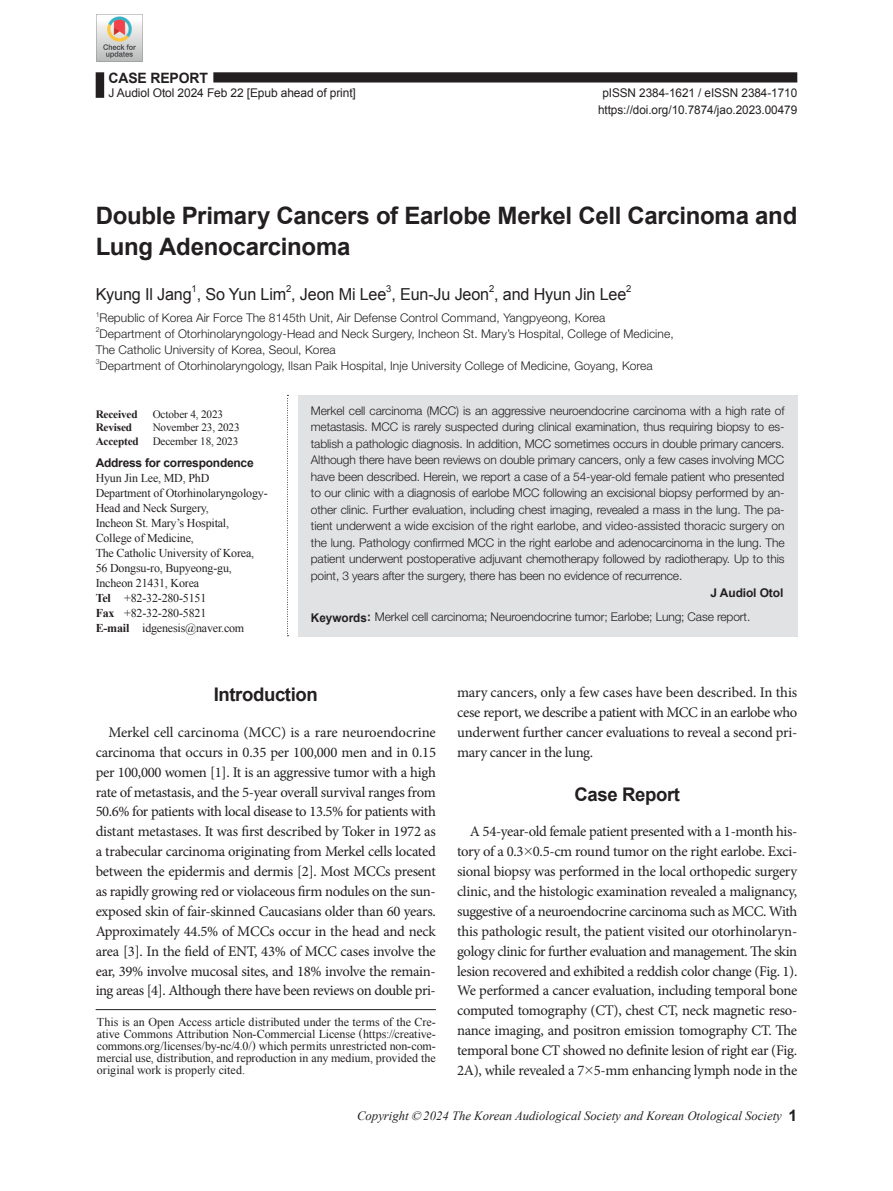
<style>
.page{position:relative;width:893px;height:1191px;background:#fff}
.page>*{position:absolute;margin:0;border:0;box-sizing:border-box;transform-origin:0 0}
.t1{font:700 24px/31.5px "Arial";letter-spacing:-.01em;color:#231f20}
.t2{font:700 18.75px "Arial";letter-spacing:-.02em;color:#231f20}
.t3{font:16.5px "Arial";letter-spacing:-.01em;color:#231f20}
.t4{font:14.7px/19.8px "Minion Pro";letter-spacing:-.025em;color:#231f20;text-align:justify}
.t5{font:700 14.25px "Arial";letter-spacing:-.01em;color:#231f20}
.t6{font:italic 12.75px "Times New Roman";color:#231f20}
.t7{font:300 12px/16.5px "Helvetica Neue LT Std";letter-spacing:.005em;color:#231f20}
.t8{font:12px/15px "Times New Roman";letter-spacing:-.015em;color:#231f20}
.t9{font:12px/16.5px "Arial";letter-spacing:-.005em;color:#231f20;text-align:center}
.t10{font:700 12px "Arial";letter-spacing:-.02em;color:#231f20}
.t11{font:11.25px/13.8px "Times New Roman";letter-spacing:-.015em;color:#231f20;text-align:right}
.t12{font:700 11.25px "Times New Roman";letter-spacing:-.015em;color:#231f20}
.t13{font:9.6px "Arial";color:#231f20}
.t14{font:300 7.05px "Helvetica Neue LT Std";color:#231f20}
.s1{font-family:"Arial";font-weight:700}
.s2{color:#e1e2e4}
.s3{font-weight:700}
.s4{font-family:"Garamond"}
.s5{font-family:"Arial";font-weight:700;font-style:normal;font-size:15.75px}
</style>
<div class="page">
<div style="left:213px;top:72px;width:584px;height:10px;background:#231f20"></div>
<div style="left:96px;top:72px;width:8px;height:26px;background:#231f20"></div>
<div style="left:298px;top:395px;width:499px;height:241px;background:#e1e2e4"></div>
<svg style="left:287px;top:395px;width:1px;height:241px"></svg>
<hr style="left:96px;top:1009px;width:340px;height:1px;background:#231f20">
<img style="left:96px;top:14px;width:47px;height:47px">
<p class="t5" style="left:109px;top:68px;width:101px">CASE REPORT</p>
<p class="t9" style="left:109px;top:85px;width:249px">J Audiol Otol 2024 Feb 22 [Epub ahead of print]</p>
<p class="t9" style="left:598px;top:85px;width:201px">pISSN 2384-1621 / eISSN 2384-1710 https://doi.org/10.7874/jao.2023.00479</p>
<h1 class="t1" style="left:96px;top:200px;width:703px">Double Primary Cancers of Earlobe Merkel Cell Carcinoma and<br>Lung Adenocarcinoma</h1>
<p class="t3" style="left:96px;top:284px;width:532px">Kyung Il Jang , So Yun Lim , Jeon Mi Lee , Eun-Ju Jeon , and Hyun Jin Lee</p>
<p class="t13" style="left:192px;top:283px;width:7px">1</p>
<p class="t13" style="left:286px;top:283px;width:7px">2</p>
<p class="t13" style="left:386px;top:283px;width:7px">3</p>
<p class="t13" style="left:489px;top:283px;width:7px">2</p>
<p class="t13" style="left:626px;top:283px;width:7px">2</p>
<p class="t14" style="left:96px;top:310px;width:5px">1</p>
<p class="t7" style="left:100px;top:309px;width:507px">Republic of Korea Air Force The 8145th Unit, Air Defense Control Command, Yangpyeong, Korea</p>
<p class="t14" style="left:96px;top:325px;width:5px">2</p>
<p class="t7" style="left:96px;top:326px;width:579px;line-height:15.8px;text-indent:4px">Department of Otorhinolaryngology-Head and Neck Surgery, Incheon St. Mary’s Hospital, College of Medicine,<br>The Catholic University of Korea, Seoul, Korea</p>
<p class="t14" style="left:96px;top:357px;width:5px">3</p>
<p class="t7" style="left:100px;top:357px;width:555px">Department of Otorhinolaryngology, Ilsan Paik Hospital, Inje University College of Medicine, Goyang, Korea</p>
<p class="t12" style="left:96px;top:406px;width:43px">Received</p>
<p class="t11" style="left:153px;top:407px;width:72px">October 4, 2023</p>
<p class="t12" style="left:96px;top:420px;width:38px">Revised</p>
<p class="t7" style="left:311px;top:402px;width:475px;text-align:justify">Merkel cell carcinoma (MCC) is an aggressive neuroendocrine carcinoma with a high rate of metastasis. MCC is rarely suspected during clinical examination, thus requiring biopsy to es&shy;tablish a pathologic diagnosis. In addition, MCC sometimes occurs in double primary cancers.<br>Although there have been reviews on double primary cancers, only a few cases involving MCC have been described. Herein, we report a case of a 54-year-old female patient who presented to our clinic with a diagnosis of earlobe MCC following an excisional biopsy performed by an&shy;other clinic. Further evaluation, including chest imaging, revealed a mass in the lung. The pa&shy;tient underwent a wide excision of the right earlobe, and video-assisted thoracic surgery on the lung. Pathology confirmed MCC in the right earlobe and adenocarcinoma in the lung. The patient underwent postoperative adjuvant chemotherapy followed by radiotherapy. Up to this point, 3 years after the surgery, there has been no evidence of recurrence.</p>
<p class="t10" style="left:711px;top:584px;width:74px">J Audiol Otol</p>
<p class="t7" style="left:311px;top:608px;width:441px"><span class="s1">Keywords:</span><span class="s2">0</span>Merkel cell carcinoma; Neuroendocrine tumor; Earlobe; Lung; Case report.</p>
<p class="t11" style="left:96px;top:420px;width:145px">November 23, 2023<br><span class="s3">Accepted</span> December 18, 2023</p>
<p class="t10" style="left:96px;top:454px;width:160px">Address for correspondence</p>
<p class="t8" style="left:96px;top:470px;width:174px">Hyun Jin Lee, MD, PhD<br>Department of Otorhinolaryngology-<br>Head and Neck Surgery,<br>Incheon St. Mary’s Hospital,<br>College of Medicine,<br>The Catholic University of Korea,<br>56 Dongsu-ro, Bupyeong-gu,<br>Incheon 21431, Korea<br><span class="s3">Tel</span> +82-32-280-5151<br><span class="s3">Fax</span> +82-32-280-5821<br><span class="s3">E-mail</span> idgenesis@naver.com</p>
<p class="t2" style="left:214px;top:682px;width:106px">Introduction</p>
<p class="t4" style="left:96px;top:722px;width:342px;text-indent:13px">Merkel cell carcinoma (MCC) is a rare neuroendocrine carcinoma that occurs in 0.35 per 100,000 men and in 0.15 per 100,000 women [1]. It is an aggressive tumor with a high rate of metastasis, and the 5-year overall survival ranges from 50.6% for patients with local disease to 13.5% for patients with distant metastases. It was first described by Toker in 1972 as a trabecular carcinoma originating from Merkel cells located between the epidermis and dermis [2]. Most MCCs present as rapidly growing red or violaceous firm nodules on the sun&shy;exposed skin of fair-skinned Caucasians older than 60 years.<br>Approximately 44.5% of MCCs occur in the head and neck area [3]. In the field of ENT, 43% of MCC cases involve the ear, 39% involve mucosal sites, and 18% involve the remain&shy;ing areas [4]. Although there have been reviews on double pri-</p>
<p class="t8" style="left:97px;top:1016px;width:340px;line-height:12px;text-align:justify">This is an Open Access article distributed under the terms of the Cre&shy;ative Commons Attribution Non-Commercial License (https://creative&shy;commons.org/licenses/by-nc/4.0/) which permits unrestricted non-com&shy;mercial use, distribution, and reproduction in any medium, provided the original work is properly cited.</p>
<p class="t4" style="left:457px;top:682px;width:342px">mary cancers, only a few cases have been described. In this cese report, we describe a patient with MCC in an earlobe who underwent further cancer evaluations to reveal a second pri&shy;mary cancer in the lung.</p>
<p class="t2" style="left:574px;top:781px;width:107px">Case Report</p>
<p class="t4" style="left:457px;top:821px;width:342px;text-indent:13px">A 54-year-old female patient presented with a 1-month his&shy;tory of a 0.3<span class="s4">×</span>0.5-cm round tumor on the right earlobe. Exci&shy;sional biopsy was performed in the local orthopedic surgery clinic, and the histologic examination revealed a malignancy, suggestive of a neuroendocrine carcinoma such as MCC. With this pathologic result, the patient visited our otorhinolaryn&shy;gology clinic for further evaluation and management. The skin lesion recovered and exhibited a reddish color change (Fig. 1).<br>We performed a cancer evaluation, including temporal bone computed tomography (CT), chest CT, neck magnetic reso&shy;nance imaging, and positron emission tomography CT. The temporal bone CT showed no definite lesion of right ear (Fig.<br>2A), while revealed a 7<span class="s4">×</span>5-mm enhancing lymph node in the</p>
<p class="t6" style="left:357px;top:1106px;width:442px">Copyright © 2024 The Korean Audiological Society and Korean Otological Society <span class="s5">1</span></p>
</div>
